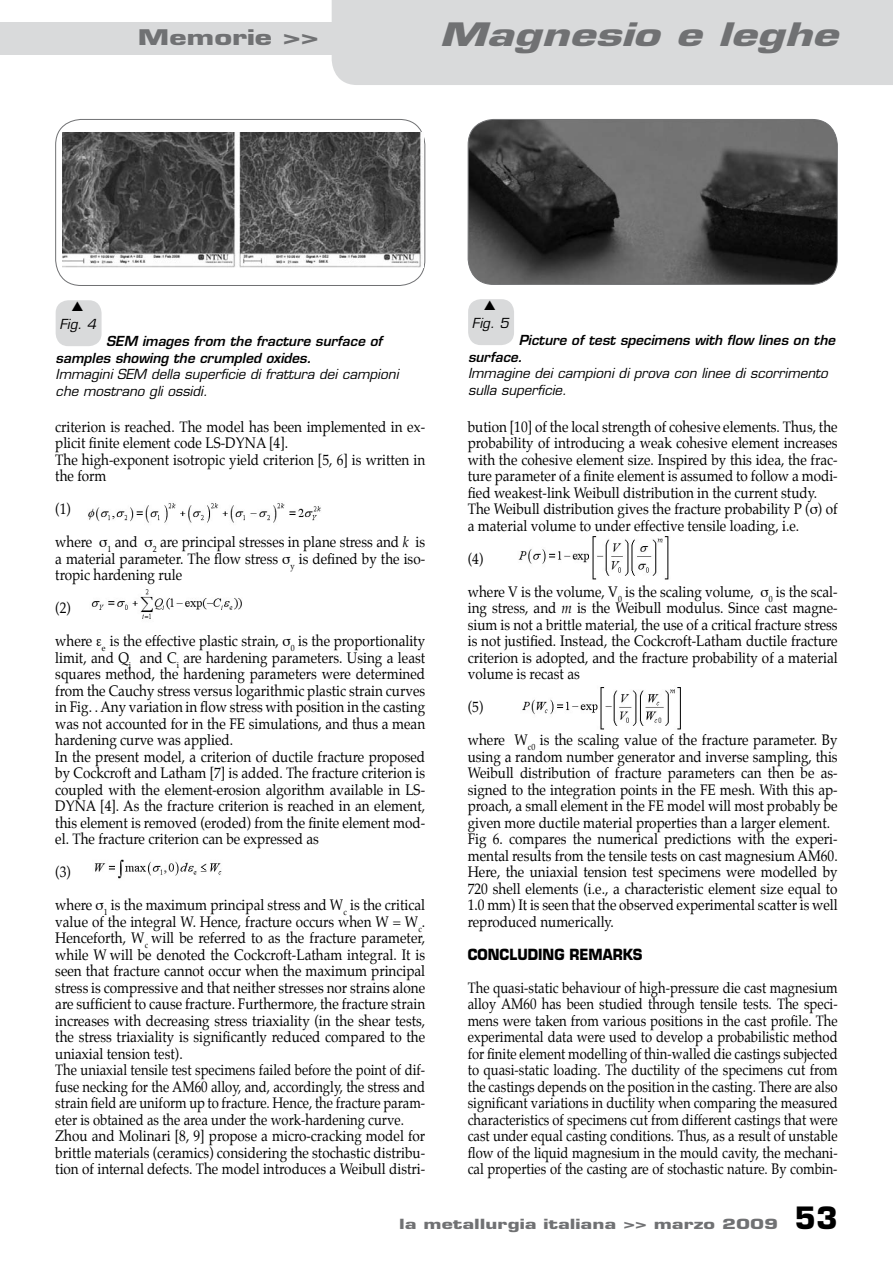
<style>
.page{position:relative;width:893px;height:1263px;background:#fff}
.page>*{position:absolute;margin:0;border:0;box-sizing:border-box;transform-origin:0 0}
.t1{font:italic 700 31.5px "Eurostile";color:#707173;scale:1.43 1}
.t2{font:700 21px "Eurostile";color:#707173;scale:1.43 1}
.t3{font:15px/16.5px "Palatino";color:#000;scale:.9 1}
.t4{font:15px/16.5px "Palatino";color:#000;text-align:justify;scale:.87 1}
.t5{font:700 15px "Eurostile";color:#000;scale:.9 1}
.t6{font:700 13.65px "Eurostile";color:#707173;scale:1.43 1}
.t7{font:italic 13.5px/16.5px "Eurostile";color:#000}
.t8{font:italic 600 13.5px/16.5px "Eurostile";color:#000}
.s1{font-style:italic}
.s2{font-size:30px;color:#000}
</style>
<div class="page">
<div style="left:0;top:22px;width:893px;height:33px;background:#d9dadb"></div>
<div style="left:332px;top:0;width:561px;height:85px;background:#d9dadb"></div>
<img style="left:88px;top:503px;width:233px;height:20px">
<img style="left:91px;top:589px;width:151px;height:30px">
<img style="left:94px;top:859px;width:128px;height:20px">
<img style="left:518px;top:536px;width:151px;height:44px">
<img style="left:522px;top:687px;width:159px;height:43px">
<img style="left:468px;top:119px;width:369px;height:165px">
<div style="left:468px;top:119px;width:370px;height:166px;border:1px solid #707173;border-radius:26px"></div>
<div style="left:468px;top:299px;width:46px;height:46px;background:#d9dadb;border-radius:13px"></div>
<div style="left:55px;top:119px;width:370px;height:167px;border:1px solid #707173;border-radius:26px"></div>
<div style="left:56px;top:300px;width:46px;height:46px;background:#d9dadb;border-radius:13px"></div>
<img style="left:62px;top:133px;width:362px;height:135px">
<h2 class="t2" style="left:138px;top:25px;width:128px">Memorie &gt;&gt;</h2>
<h1 class="t1" style="left:439px;top:15px;width:280px">Magnesio e leghe</h1>
<p class="t7" style="left:59px;top:316px;width:38px">Fig. 4</p>
<p class="t8" style="left:56px;top:333px;width:328px;text-indent:51px">SEM images from the fracture surface of samples showing the crumpled oxides.</p>
<p class="t7" style="left:56px;top:366px;width:344px">Immagini SEM della superficie di frattura dei campioni che mostrano gli ossidi.</p>
<p class="t3" style="left:55px;top:418px;width:413px">criterion is reached. The model has been implemented in ex&shy;plicit finite element code LS-DYNA [4].<br>The high-exponent isotropic yield criterion [5, 6] is written in the form</p>
<p class="t3" style="left:55px;top:501px;width:19px">(1)</p>
<p class="t3" style="left:55px;top:534px;width:413px;text-align:justify">where <sub>1</sub> and <sub>2</sub> are principal stresses in plane stress and <span class="s1">k</span> is a material parameter. The flow stress <sub>y</sub> is defined by the iso&shy;tropic hardening rule</p>
<p class="t3" style="left:55px;top:600px;width:19px">(2)</p>
<p class="t3" style="left:55px;top:633px;width:413px">where <sub>e</sub> is the effective plastic strain, <sub>0</sub> is the proportionality limit, and Q<sub>i</sub> and C<sub>i</sub> are hardening parameters. Using a least squares method, the hardening parameters were determined from the Cauchy stress versus logarithmic plastic strain curves in Fig. . Any variation in flow stress with position in the casting was not accounted for in the FE simulations, and thus a mean hardening curve was applied.<br>In the present model, a criterion of ductile fracture proposed by Cockcroft and Latham [7] is added. The fracture criterion is coupled with the element-erosion algorithm available in LS-DYNA [4]. As the fracture criterion is reached in an element, this element is removed (eroded) from the finite element mod&shy;el. The fracture criterion can be expressed as</p>
<p class="t3" style="left:55px;top:855px;width:413px;line-height:33px">(3)<br>where <sub>1</sub> is the maximum principal stress and W<sub>c</sub> is the critical</p>
<p class="t3" style="left:55px;top:913px;width:413px">value of the integral W. Hence, fracture occurs when W = W<sub>c</sub>.<br>Henceforth, W<sub>c</sub> will be referred to as the fracture parameter, while W will be denoted the Cockcroft-Latham integral. It is seen that fracture cannot occur when the maximum principal stress is compressive and that neither stresses nor strains alone are sufficient to cause fracture. Furthermore, the fracture strain increases with decreasing stress triaxiality (in the shear tests, the stress triaxiality is significantly reduced compared to the uniaxial tension test).<br>The uniaxial tensile test specimens failed before the point of dif&shy;fuse necking for the AM60 alloy, and, accordingly, the stress and strain field are uniform up to fracture. Hence, the fracture param&shy;eter is obtained as the area under the work-hardening curve.<br>Zhou and Molinari [8, 9] propose a micro-cracking model for brittle materials (ceramics) considering the stochastic distribu&shy;tion of internal defects. The model introduces a Weibull distri-</p>
<p class="t7" style="left:472px;top:315px;width:38px">Fig. 5</p>
<p class="t8" style="left:468px;top:332px;width:368px;text-indent:51px">Picture of test specimens with flow lines on the surface.</p>
<p class="t7" style="left:468px;top:365px;width:361px">Immagine dei campioni di prova con linee di scorrimento sulla superficie.</p>
<p class="t3" style="left:468px;top:418px;width:413px">bution [10] of the local strength of cohesive elements. Thus, the probability of introducing a weak cohesive element increases with the cohesive element size. Inspired by this idea, the frac&shy;ture parameter of a finite element is assumed to follow a modi&shy;fied weakest-link Weibull distribution in the current study.<br>The Weibull distribution gives the fracture probability P ( ) of a material volume to under effective tensile loading, i.e.</p>
<p class="t3" style="left:468px;top:550px;width:19px">(4)</p>
<p class="t3" style="left:468px;top:583px;width:413px;text-align:justify">where V is the volume, V<sub>0</sub> is the scaling volume, <sub>0</sub> is the scal&shy;ing stress, and <span class="s1">m</span> is the Weibull modulus. Since cast magne&shy;sium is not a brittle material, the use of a critical fracture stress is not justified. Instead, the Cockcroft-Latham ductile fracture criterion is adopted, and the fracture probability of a material volume is recast as</p>
<p class="t3" style="left:468px;top:699px;width:19px">(5)</p>
<p class="t3" style="left:468px;top:732px;width:413px">where W<sub>c0</sub> is the scaling value of the fracture parameter. By using a random number generator and inverse sampling, this Weibull distribution of fracture parameters can then be as&shy;signed to the integration points in the FE mesh. With this ap&shy;proach, a small element in the FE model will most probably be given more ductile material properties than a larger element.<br>Fig 6. compares the numerical predictions with the experi&shy;mental results from the tensile tests on cast magnesium AM60.<br>Here, the uniaxial tension test specimens were modelled by 720 shell elements (i.e., a characteristic element size equal to 1.0 mm) It is seen that the observed experimental scatter is well reproduced numerically.</p>
<p class="t5" style="left:468px;top:945px;width:196px">CONCLUDING REMARKS</p>
<p class="t4" style="left:468px;top:979px;width:427px">The quasi-static behaviour of high-pressure die cast magnesium alloy AM60 has been studied through tensile tests. The speci&shy;mens were taken from various positions in the cast profile. The experimental data were used to develop a probabilistic method for finite element modelling of thin-walled die castings subjected to quasi-static loading. The ductility of the specimens cut from the castings depends on the position in the casting. There are also significant variations in ductility when comparing the measured characteristics of specimens cut from different castings that were cast under equal casting conditions. Thus, as a result of unstable flow of the liquid magnesium in the mould cavity, the mechani&shy;cal properties of the casting are of stochastic nature. By combin-</p>
<p class="t6" style="left:399px;top:1215px;width:308px">la metallurgia italiana &gt;&gt; marzo 2009 <span class="s2">53</span></p>
</div>
